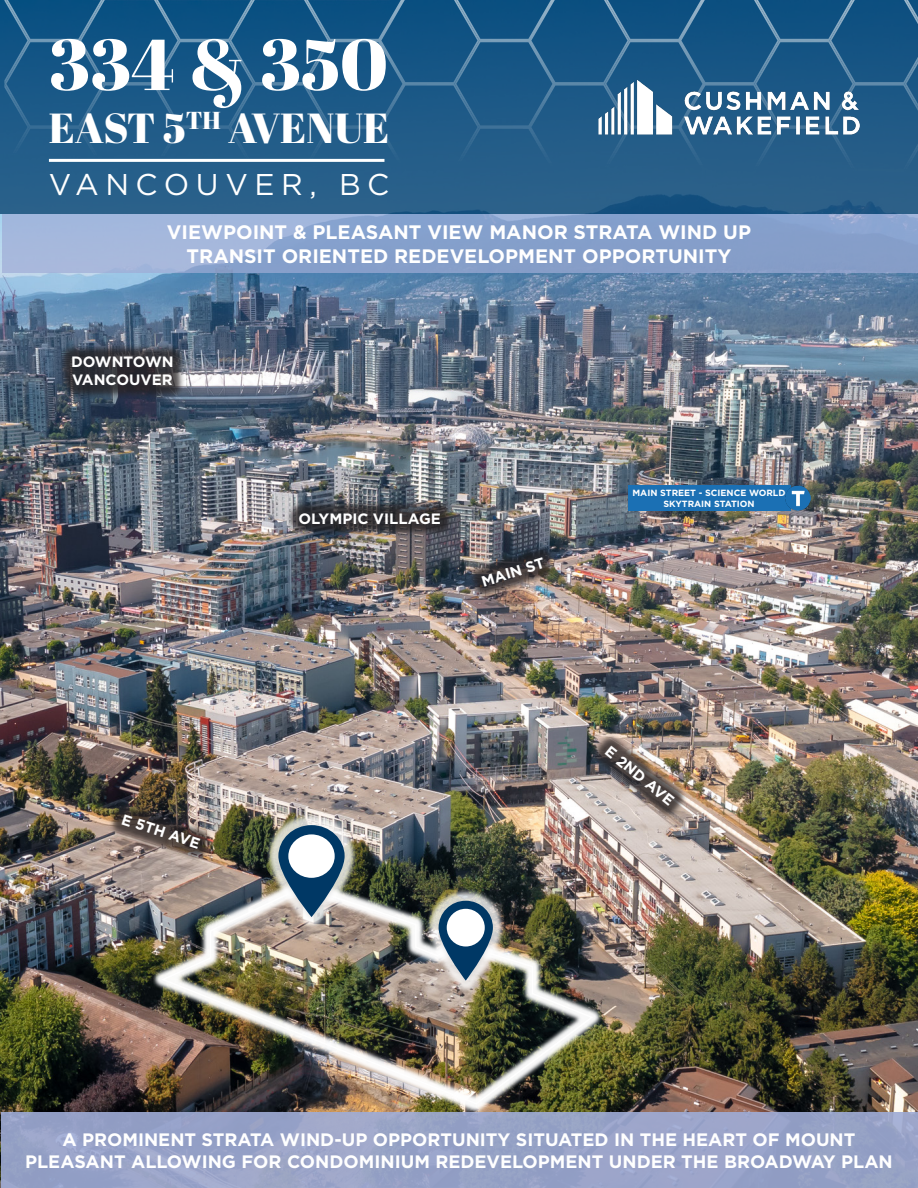
<style>
.page{position:relative;width:918px;height:1188px;background:#fff}
.page>*{position:absolute;margin:0;border:0;box-sizing:border-box;transform-origin:0 0}
.t1{font:72px "Abril Fatface";color:#fff}
.t2{font:42px "Abril Fatface";letter-spacing:-.005em;color:#fff}
.t3{font:30px "Gotham";letter-spacing:.22em;color:#fff}
.t4{font:700 19.5px/24px "Gotham";color:#fff;text-align:center}
.t5{font:700 18px/22.5px "Gotham";color:#fff;text-align:center}
.t6{font:700 15px/18px "Gotham";color:#fff}
.t7{font:700 9px/10.5px "Gotham";color:#fff;text-align:center}
</style>
<div class="page">
<img style="left:0;top:214px;width:918px;height:974px">
<svg style="left:2px;top:214px;width:916px;height:59px;background:#8da3cd"></svg>
<svg style="left:4px;top:0;width:300px;height:257px;background:#346a96"></svg>
<svg style="left:304px;top:0;width:150px;height:257px;background:#306794"></svg>
<svg style="left:454px;top:0;width:150px;height:257px;background:#316793"></svg>
<svg style="left:604px;top:0;width:150px;height:257px;background:#41719a"></svg>
<svg style="left:754px;top:0;width:164px;height:257px;background:#3b6c97"></svg>
<div style="left:1px;top:1112px;width:917px;height:76px;background:#97a3c6"></div>
<div style="left:152px;top:876px;width:451px;height:238px;background:#fff;opacity:.98"></div>
<img style="left:159px;top:885px;width:436px;height:220px">
<div style="left:265px;top:812px;width:93px;height:118px;background:#fff;opacity:.78"></div>
<svg style="left:278px;top:825px;width:67px;height:92px;background:#4c6f8b"></svg>
<div style="left:288px;top:834px;width:47px;height:44px;background:#fff;border-radius:50%"></div>
<div style="left:426px;top:888px;width:80px;height:106px;background:#fff;opacity:.78"></div>
<svg style="left:439px;top:901px;width:54px;height:80px;background:#4d718d"></svg>
<div style="left:447px;top:909px;width:38px;height:38px;background:#fff;border-radius:50%"></div>
<hr style="left:49px;top:159px;width:335px;height:3px;background:#fff">
<div style="left:109px;top:800px;width:105px;height:62px;background:#231f20;opacity:.75"></div>
<div style="left:591px;top:733px;width:97px;height:85px;background:#231f20;opacity:.75"></div>
<div style="left:468px;top:545px;width:88px;height:55px;background:#231f20;opacity:.75"></div>
<div style="left:58px;top:343px;width:128px;height:56px;background:#231f20;opacity:.75"></div>
<div style="left:628px;top:485px;width:162px;height:25px;background:#1b70b4"></div>
<img style="left:785px;top:485px;width:26px;height:25px">
<div style="left:286px;top:499px;width:168px;height:38px;background:#231f20;opacity:.75"></div>
<p class="t1" style="left:49px;top:14px;width:340px">334 &amp; 350</p>
<p class="t2" style="left:49px;top:98px;width:342px">EAST 5<sup>TH</sup> AVENUE</p>
<p class="t3" style="left:49px;top:165px;width:342px">VANCOUVER, BC</p>
<p class="t4" style="left:167px;top:220px;width:586px">VIEWPOINT &amp; PLEASANT VIEW MANOR STRATA WIND UP<br>TRANSIT ORIENTED REDEVELOPMENT OPPORTUNITY</p>
<p class="t6" style="left:71px;top:353px;width:104px">DOWNTOWN<br>VANCOUVER</p>
<p class="t6" style="left:125px;top:810px;width:83px;rotate:18deg">E 5TH AVE</p>
<p class="t6" style="left:299px;top:509px;width:144px">OLYMPIC VILLAGE</p>
<p class="t6" style="left:479px;top:573px;width:67px;rotate:-17deg">MAIN ST</p>
<p class="t7" style="left:632px;top:488px;width:155px">MAIN STREET - SCIENCE WORLD<br>SKYTRAIN STATION</p>
<p class="t6" style="left:613px;top:742px;width:85px;rotate:39deg">E 2ND AVE</p>
<p class="t5" style="left:25px;top:1128px;width:869px">A PROMINENT STRATA WIND-UP OPPORTUNITY SITUATED IN THE HEART OF MOUNT<br>PLEASANT ALLOWING FOR CONDOMINIUM REDEVELOPMENT UNDER THE BROADWAY PLAN</p>
</div>
